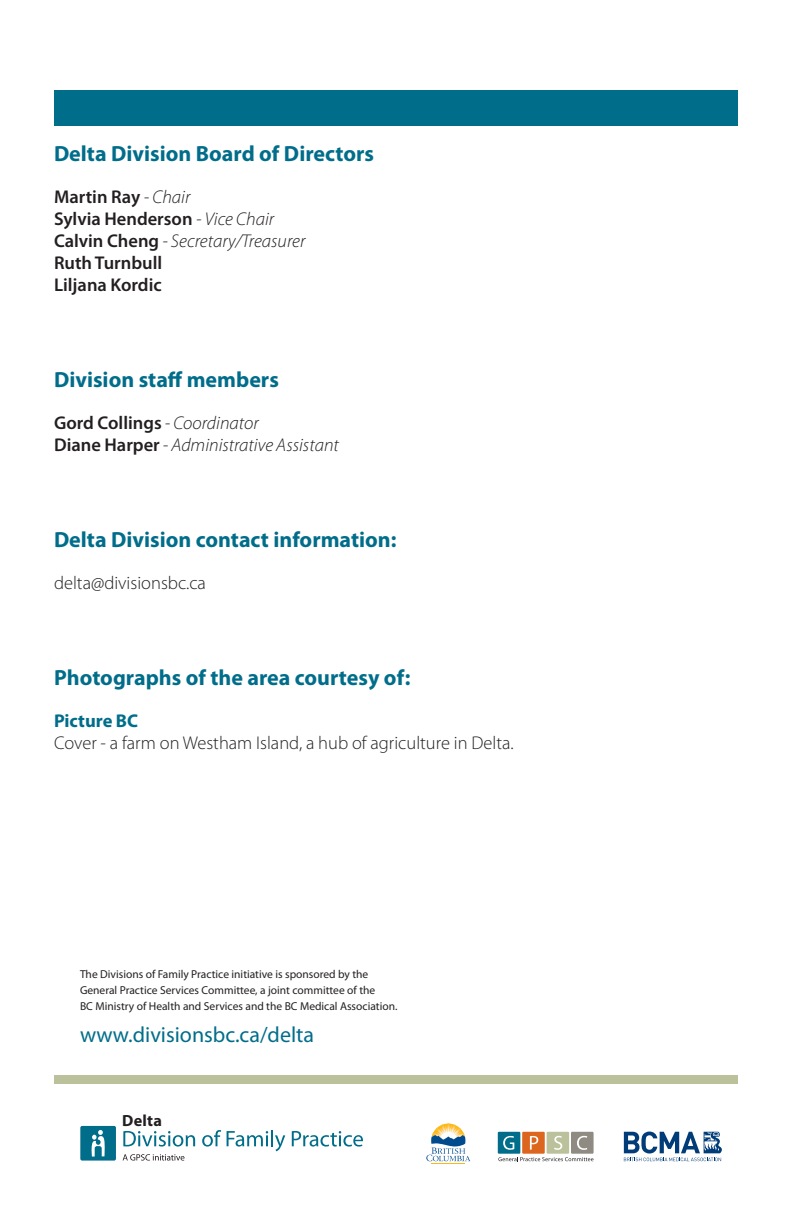
<style>
.page{position:relative;width:792px;height:1224px;background:#fff}
.page>*{position:absolute;margin:0;border:0;box-sizing:border-box;transform-origin:0 0}
.head_3_AR{font:700 22px "Myriad Pro";color:#006d8a}
.t1{font:22px "Myriad Pro";color:#006d8a}
.maintext_left_AR{font:600 18.4px "Myriad Pro";color:#231f20}
.maintext_left_AR-2{font:300 18.4px "Myriad Pro";color:#231f20}
.maintext_left_AR-3{font:italic 300 18.4px "Myriad Pro";color:#231f20}
.maintext_left_AR-4{font:700 18.4px "Myriad Pro";color:#006d8a}
.t2{font:700 16.2px "Myriad Pro";letter-spacing:.015em;color:#231f20}
.t3{font:11.6px "Myriad Pro";color:#231f20}
.s1{font-weight:300;font-style:italic}
.s2{font-weight:600;font-style:normal}
</style>
<div class="page">
<div style="left:498px;top:1132px;width:22px;height:22px;background:#006d8a"></div>
<div style="left:522px;top:1132px;width:23px;height:22px;background:#dd661e"></div>
<div style="left:547px;top:1132px;width:22px;height:22px;background:#bbc19b"></div>
<div style="left:571px;top:1132px;width:23px;height:22px;background:#8f8a82"></div>
<svg style="left:498px;top:1157px;width:96px;height:4px"></svg>
<svg style="left:503px;top:1136px;width:11px;height:14px"></svg>
<svg style="left:530px;top:1136px;width:8px;height:14px"></svg>
<svg style="left:554px;top:1136px;width:8px;height:14px"></svg>
<svg style="left:577px;top:1136px;width:10px;height:14px"></svg>
<hr style="left:432px;top:1163px;width:33px;height:1px;background:#fdb913">
<svg style="left:426px;top:1124px;width:44px;height:37px"></svg>
<svg style="left:624px;top:1132px;width:98px;height:29px"></svg>
<svg style="left:123px;top:1131px;width:72px;height:16px"></svg>
<svg style="left:202px;top:1130px;width:19px;height:17px"></svg>
<svg style="left:227px;top:1130px;width:58px;height:21px"></svg>
<svg style="left:292px;top:1131px;width:71px;height:16px"></svg>
<svg style="left:123px;top:1154px;width:61px;height:7px"></svg>
<div style="left:80px;top:1126px;width:36px;height:35px;background:#006d8a;border-radius:2px"></div>
<svg style="left:91px;top:1130px;width:14px;height:27px"></svg>
<div style="left:54px;top:1075px;width:684px;height:9px;background:#bbc19b"></div>
<div style="left:54px;top:90px;width:684px;height:36px;background:#006d8a"></div>
<p class="head_3_AR" style="left:54px;top:139px;width:322px">Delta Division Board of Directors</p>
<p class="maintext_left_AR" style="left:54px;top:185px;width:138px">Martin Ray <span class="s1">- Chair</span></p>
<p class="maintext_left_AR" style="left:54px;top:207px;width:222px">Sylvia Henderson <span class="s1">- Vice Chair</span></p>
<p class="maintext_left_AR-3" style="left:54px;top:229px;width:253px"><span class="s2">Calvin Cheng</span> - Secretary/Treasurer</p>
<p class="maintext_left_AR" style="left:54px;top:251px;width:110px">Ruth Turnbull</p>
<p class="maintext_left_AR" style="left:54px;top:273px;width:109px">Liljana Kordic</p>
<p class="head_3_AR" style="left:54px;top:365px;width:226px">Division staff members</p>
<p class="maintext_left_AR" style="left:54px;top:411px;width:206px">Gord Collings <span class="s1">- Coordinator</span></p>
<p class="maintext_left_AR-3" style="left:54px;top:433px;width:287px"><span class="s2">Diane Harper</span> - Administrative Assistant</p>
<p class="head_3_AR" style="left:54px;top:525px;width:344px">Delta Division contact information:</p>
<p class="maintext_left_AR-2" style="left:54px;top:571px;width:154px">delta@divisionsbc.ca</p>
<p class="head_3_AR" style="left:54px;top:663px;width:358px">Photographs of the area courtesy of:</p>
<p class="maintext_left_AR-4" style="left:54px;top:708px;width:86px">Picture BC</p>
<p class="maintext_left_AR-2" style="left:54px;top:731px;width:461px">Cover - a farm on Westham Island, a hub of agriculture in Delta.</p>
<p class="t3" style="left:80px;top:967px;width:290px">The Divisions of Family Practice initiative is sponsored by the</p>
<p class="t3" style="left:80px;top:983px;width:297px">General Practice Services Committee, a joint committee of the</p>
<p class="t3" style="left:80px;top:999px;width:319px">BC Ministry of Health and Services and the BC Medical Association.</p>
<p class="t1" style="left:80px;top:1021px;width:236px">www.divisionsbc.ca/delta</p>
<h3 class="t2" style="left:122px;top:1110px;width:41px">Delta</h3>
</div>
